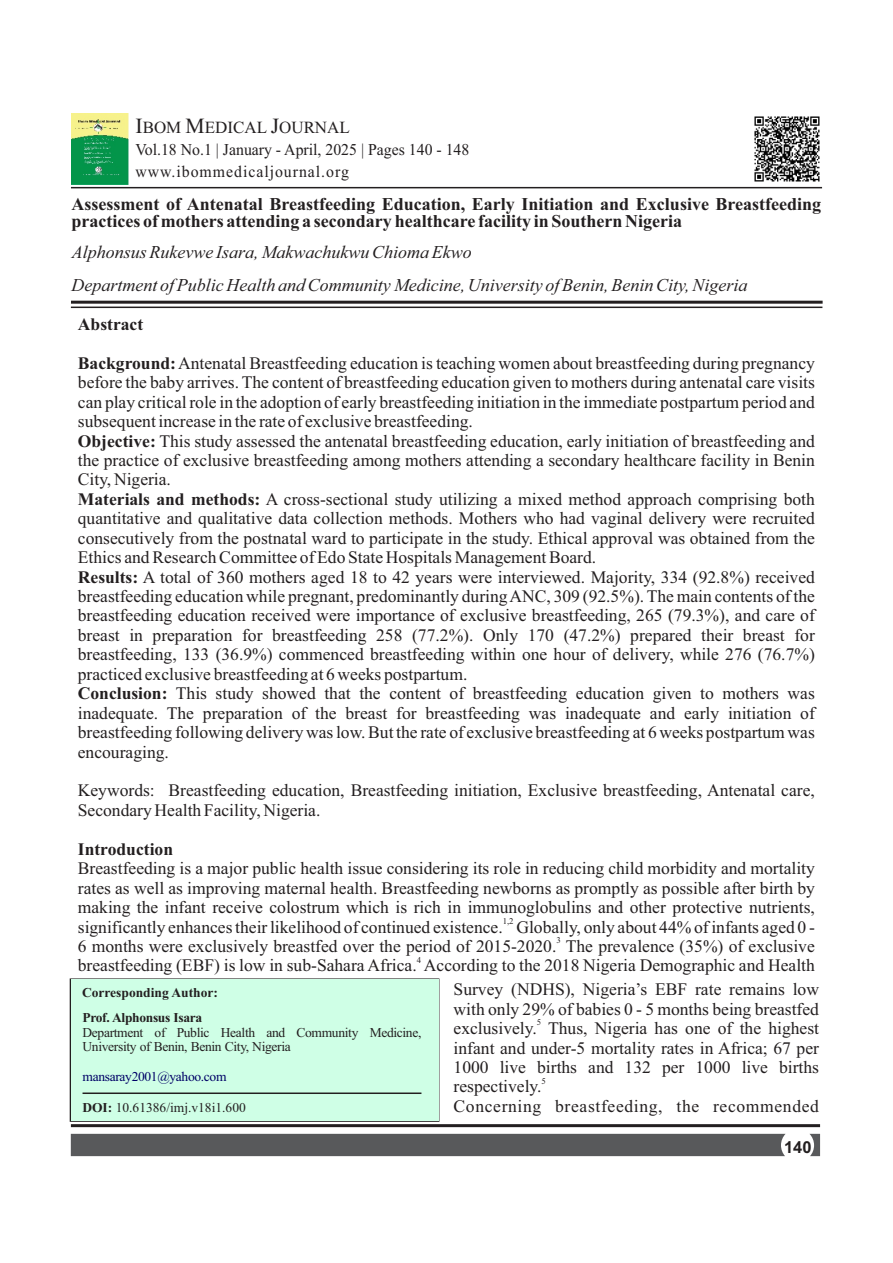
<style>
.page{position:relative;width:893px;height:1263px;background:#fff}
.page>*{position:absolute;margin:0;border:0;box-sizing:border-box;transform-origin:0 0}
.t1{font:700 18px/16.5px "Times New Roman";color:#231f20}
.t2{font:italic 18px "Times New Roman";color:#231f20}
.t3{font:17.55px/19.5px "Times New Roman";color:#231f20}
.t4{font:17.55px/19.5px "Times New Roman";letter-spacing:.035em;color:#231f20}
.t5{font:700 17.55px "Times New Roman";color:#231f20}
.t6{font:16.95px "Times New Roman";color:#231f20}
.t7{font:16.5px/21.8px "Times New Roman";color:#231f20;scale:.96 1}
.t8{font:700 16.5px "Arial";color:#231f20}
.t9{font:13.5px/15px "Times New Roman";letter-spacing:-.025em;color:#231f20}
.t10{font:700 13.5px "Times New Roman";letter-spacing:-.01em;color:#231f20}
.t11{font:13.5px "Times New Roman";color:#231f20}
.t12{font:13.5px "Times New Roman";letter-spacing:-.025em;color:#006}
.t13{font:8.7px "Times New Roman";color:#231f20}
.s1{font-size:21.6px}
.s2{font-weight:700}
</style>
<div class="page">
<img style="left:71px;top:114px;width:57px;height:70px">
<hr style="left:71px;top:301px;width:752px;height:3px;background:#231f20">
<hr style="left:71px;top:307px;width:751px;height:1px;background:#231f20">
<div style="left:71px;top:1134px;width:749px;height:22px;background:#58595b"></div>
<hr style="left:71px;top:187px;width:751px;height:1px;background:#231f20">
<hr style="left:71px;top:1124px;width:749px;height:3px;background:#231f20">
<div style="left:71px;top:979px;width:367px;height:142px;background:#cfffe6"></div>
<hr style="left:83px;top:1092px;width:338px;height:2px;background:#231f20">
<img style="left:754px;top:116px;width:66px;height:66px">
<p class="t6" style="left:135px;top:121px;width:216px"><span class="s1">I</span>BOM <span class="s1">M</span>EDICAL <span class="s1">J</span>OURNAL</p>
<p class="t7" style="left:135px;top:140px;width:349px">Vol.18 No.1 | January - April, 2025 | Pages 140 - 148 www.ibommedicaljournal.org</p>
<p class="t1" style="left:71px;top:198px;width:751px">Assessment of Antenatal Breastfeeding Education, Early Initiation and Exclusive Breastfeeding practices of mothers attending a secondary healthcare facility in Southern Nigeria</p>
<p class="t2" style="left:72px;top:246px;width:401px">Alphonsus Rukevwe Isara, Makwachukwu Chioma Ekwo</p>
<p class="t2" style="left:71px;top:279px;width:677px">Department of Public Health and Community Medicine, University of Benin, Benin City, Nigeria</p>
<p class="t5" style="left:78px;top:318px;width:67px">Abstract</p>
<p class="t3" style="left:78px;top:355px;width:739px"><span class="s2">Background:</span>Antenatal Breastfeeding education is teaching women about breastfeeding during pregnancy before the baby arrives. The content of breastfeeding education given to mothers during antenatal care visits can play critical role in the adoption of early breastfeeding initiation in the immediate postpartum period and subsequent increase in the rate of exclusive breastfeeding.<br><span class="s2">Objective:</span> This study assessed the antenatal breastfeeding education, early initiation of breastfeeding and the practice of exclusive breastfeeding among mothers attending a secondary healthcare facility in Benin City, Nigeria.<br><span class="s2">Materials and methods:</span> A cross-sectional study utilizing a mixed method approach comprising both quantitative and qualitative data collection methods. Mothers who had vaginal delivery were recruited consecutively from the postnatal ward to participate in the study. Ethical approval was obtained from the Ethics and Research Committee of Edo State Hospitals Management Board.<br><span class="s2">Results:</span> A total of 360 mothers aged 18 to 42 years were interviewed. Majority, 334 (92.8%) received breastfeeding education while pregnant, predominantly during ANC, 309 (92.5%). The main contents of the breastfeeding education received were importance of exclusive breastfeeding, 265 (79.3%), and care of breast in preparation for breastfeeding 258 (77.2%). Only 170 (47.2%) prepared their breast for breastfeeding, 133 (36.9%) commenced breastfeeding within one hour of delivery, while 276 (76.7%) practiced exclusive breastfeeding at 6 weeks postpartum.<br><span class="s2">Conclusion:</span> This study showed that the content of breastfeeding education given to mothers was inadequate. The preparation of the breast for breastfeeding was inadequate and early initiation of breastfeeding following delivery was low. But the rate of exclusive breastfeeding at 6 weeks postpartum was encouraging.</p>
<p class="t3" style="left:78px;top:782px;width:738px">Keywords: Breastfeeding education, Breastfeeding initiation, Exclusive breastfeeding, Antenatal care,<br>Secondary Health Facility, Nigeria.</p>
<p class="t5" style="left:78px;top:843px;width:97px">Introduction</p>
<p class="t3" style="left:78px;top:860px;width:738px;text-align:justify">Breastfeeding is a major public health issue considering its role in reducing child morbidity and mortality rates as well as improving maternal health. Breastfeeding newborns as promptly as possible after birth by making the infant receive colostrum which is rich in immunoglobulins and other protective nutrients,</p>
<p class="t13" style="left:503px;top:918px;width:12px">1,2</p>
<p class="t3" style="left:78px;top:918px;width:738px">significantly enhances their likelihood of continued existence. Globally, only about 44% of infants aged 0 -</p>
<p class="t13" style="left:556px;top:937px;width:6px">3</p>
<p class="t3" style="left:78px;top:938px;width:738px">6 months were exclusively breastfed over the period of 2015-2020. The prevalence (35%) of exclusive</p>
<p class="t13" style="left:417px;top:956px;width:6px">4</p>
<p class="t3" style="left:78px;top:957px;width:738px">breastfeeding (EBF) is low in sub-Sahara Africa. According to the 2018 Nigeria Demographic and Health</p>
<p class="t10" style="left:82px;top:988px;width:137px">Corresponding Author:</p>
<p class="t10" style="left:83px;top:1012px;width:121px">Prof. Alphonsus Isara</p>
<p class="t9" style="left:82px;top:1026px;width:340px">Department of Public Health and Community Medicine,<br>University of Benin, Benin City, Nigeria</p>
<p class="t12" style="left:82px;top:1072px;width:146px">mansaray2001@yahoo.com</p>
<p class="t11" style="left:82px;top:1102px;width:165px"><span class="s2">DOI:</span> 10.61386/imj.v18i1.600</p>
<p class="t3" style="left:454px;top:981px;width:367px">Survey (NDHS), Nigeria’s EBF rate remains low with only 29% of babies 0 - 5 months being breastfed</p>
<p class="t13" style="left:537px;top:1019px;width:6px">5</p>
<p class="t3" style="left:454px;top:1020px;width:367px;text-align:justify">exclusively. Thus, Nigeria has one of the highest infant and under-5 mortality rates in Africa; 67 per 1000 live births and 132 per 1000 live births</p>
<p class="t13" style="left:542px;top:1077px;width:6px">5</p>
<p class="t4" style="left:454px;top:1078px;width:367px">respectively.<br>Concerning breastfeeding, the recommended</p>
<p class="t8" style="left:784px;top:1140px;width:29px">140</p>
</div>
